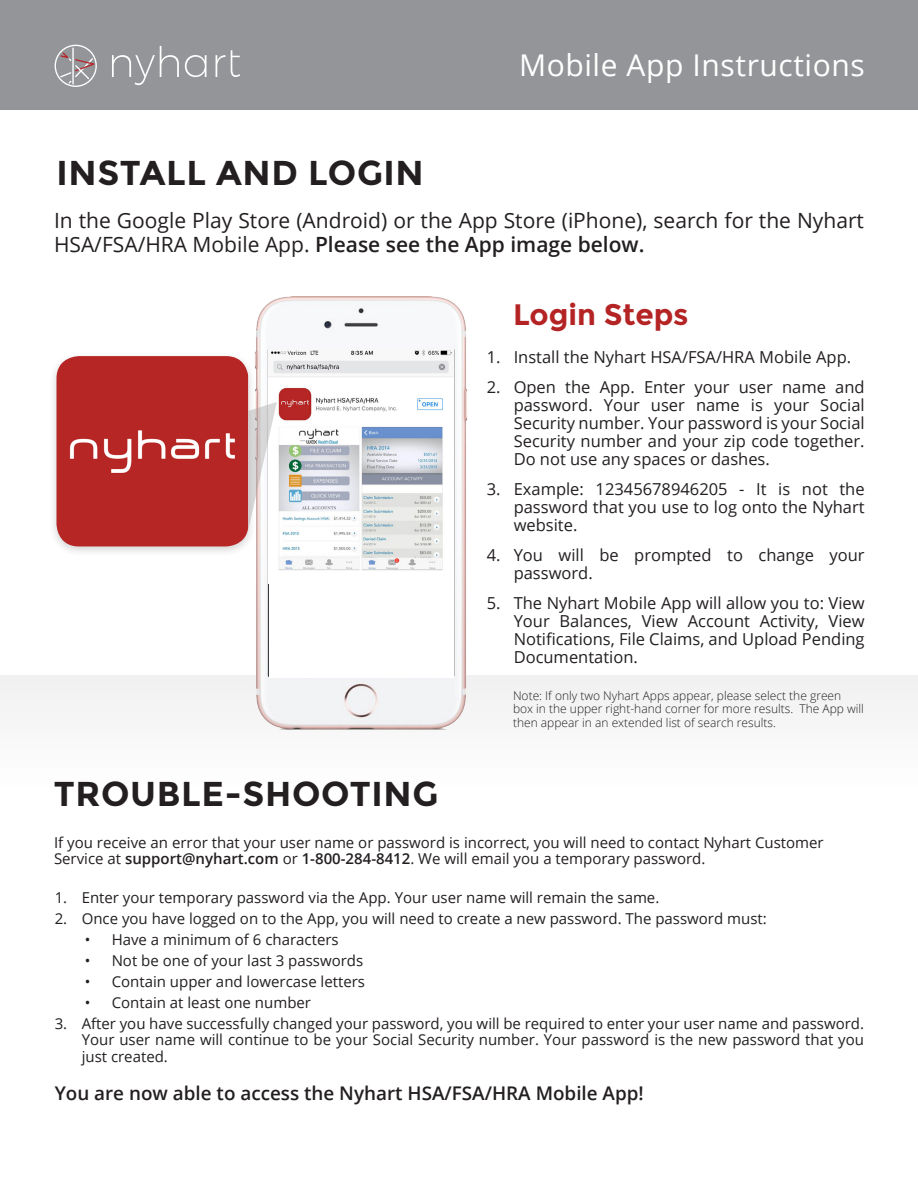
<style>
.page{position:relative;width:918px;height:1188px;background:#fff}
.page>*{position:absolute;margin:0;border:0;box-sizing:border-box;transform-origin:0 0}
.t1{font:700 34.5px "Montserrat";letter-spacing:.02em;color:#231f20}
.t2{font:30px "Open Sans";letter-spacing:.02em;color:#fff}
.t3{font:700 29.55px "Montserrat";color:#b52424}
.t4{font:21px/24px "Open Sans";color:#231f20}
.t5{font:600 18.9px "Open Sans";color:#231f20}
.t6{font:16.5px/18px "Open Sans";color:#231f20;text-align:justify}
.t7{font:15px/16.5px "Open Sans";color:#231f20}
.t8{font:300 12px/13.5px "Open Sans";color:#231f20}
.s1{font-weight:600}
</style>
<div class="page">
<div style="left:48px;top:351px;width:208px;height:207px;background:#231f20;opacity:.2"></div>
<img style="left:56px;top:356px;width:192px;height:190px">
<img style="left:248px;top:296px;width:220px;height:434px">
<div style="left:269px;top:443px;width:184px;height:235px;background:#fff"></div>
<img style="left:269px;top:349px;width:184px;height:222px">
<svg style="left:248px;top:402px;width:29px;height:128px"></svg>
<div style="left:0;top:0;width:918px;height:109px;background:#949599"></div>
<div style="left:55px;top:45px;width:42px;height:42px;border:1px solid #fff;border-radius:50%"></div>
<hr style="left:72px;top:48px;width:2px;height:36px;background:#fff">
<svg style="left:59px;top:51px;width:38px;height:34px"></svg>
<svg style="left:112px;top:46px;width:67px;height:39px"></svg>
<svg style="left:185px;top:55px;width:21px;height:22px"></svg>
<svg style="left:216px;top:55px;width:9px;height:22px"></svg>
<svg style="left:231px;top:50px;width:9px;height:27px"></svg>
<p class="t1" style="left:56px;top:152px;width:369px">INSTALL AND LOGIN</p>
<p class="t2" style="left:519px;top:45px;width:347px">Mobile App Instructions</p>
<p class="t4" style="left:54px;top:208px;width:812px">In the Google Play Store (Android) or the App Store (iPhone), search for the Nyhart<br>HSA/FSA/HRA Mobile App. <span class="s1">Please see the App image below.</span></p>
<p class="t3" style="left:513px;top:297px;width:177px">Login Steps</p>
<p class="t6" style="left:487px;top:348px;width:366px">1. Install the Nyhart HSA/FSA/HRA Mobile App.</p>
<p class="t6" style="left:514px;top:378px;width:353px;text-indent:-27px">2. Open the App. Enter your user name and password. Your user name is your Social Security number. Your password is your Social Security number and your zip code together.<br>Do not use any spaces or dashes.</p>
<p class="t6" style="left:514px;top:480px;width:353px;text-indent:-27px">3. Example: 12345678946205 - It is not the password that you use to log onto the Nyhart website.</p>
<p class="t6" style="left:514px;top:546px;width:353px;text-indent:-27px">4. You will be prompted to change your password.</p>
<p class="t6" style="left:514px;top:594px;width:353px;text-indent:-27px">5. The Nyhart Mobile App will allow you to: View Your Balances, View Account Activity, View Notifications, File Claims, and Upload Pending Documentation.</p>
<p class="t8" style="left:513px;top:689px;width:353px">Note: If only two Nyhart Apps appear, please select the green box in the upper right-hand corner for more results. The App will then appear in an extended list of search results.</p>
<p class="t1" style="left:54px;top:773px;width:386px">TROUBLE-SHOOTING</p>
<p class="t7" style="left:54px;top:834px;width:771px">If you receive an error that your user name or password is incorrect, you will need to contact Nyhart Customer<br>Service at <span class="s1">support@nyhart.com</span> or <span class="s1">1-800-284-8412</span>. We will email you a temporary password.</p>
<p class="t7" style="left:55px;top:889px;width:606px">1. Enter your temporary password via the App. Your user name will remain the same.</p>
<p class="t7" style="left:55px;top:910px;width:714px">2. Once you have logged on to the App, you will need to create a new password. The password must:</p>
<p class="t7" style="left:85px;top:931px;width:256px">• Have a minimum of 6 characters</p>
<p class="t7" style="left:85px;top:952px;width:280px">• Not be one of your last 3 passwords</p>
<p class="t7" style="left:85px;top:973px;width:282px">• Contain upper and lowercase letters</p>
<p class="t7" style="left:85px;top:994px;width:228px">• Contain at least one number</p>
<p class="t7" style="left:82px;top:1015px;width:784px;text-align:justify;text-indent:-27px">3. After you have successfully changed your password, you will be required to enter your user name and password.<br>Your user name will continue to be your Social Security number. Your password is the new password that you just created.</p>
<p class="t5" style="left:55px;top:1081px;width:591px">You are now able to access the Nyhart HSA/FSA/HRA Mobile App!</p>
</div>
